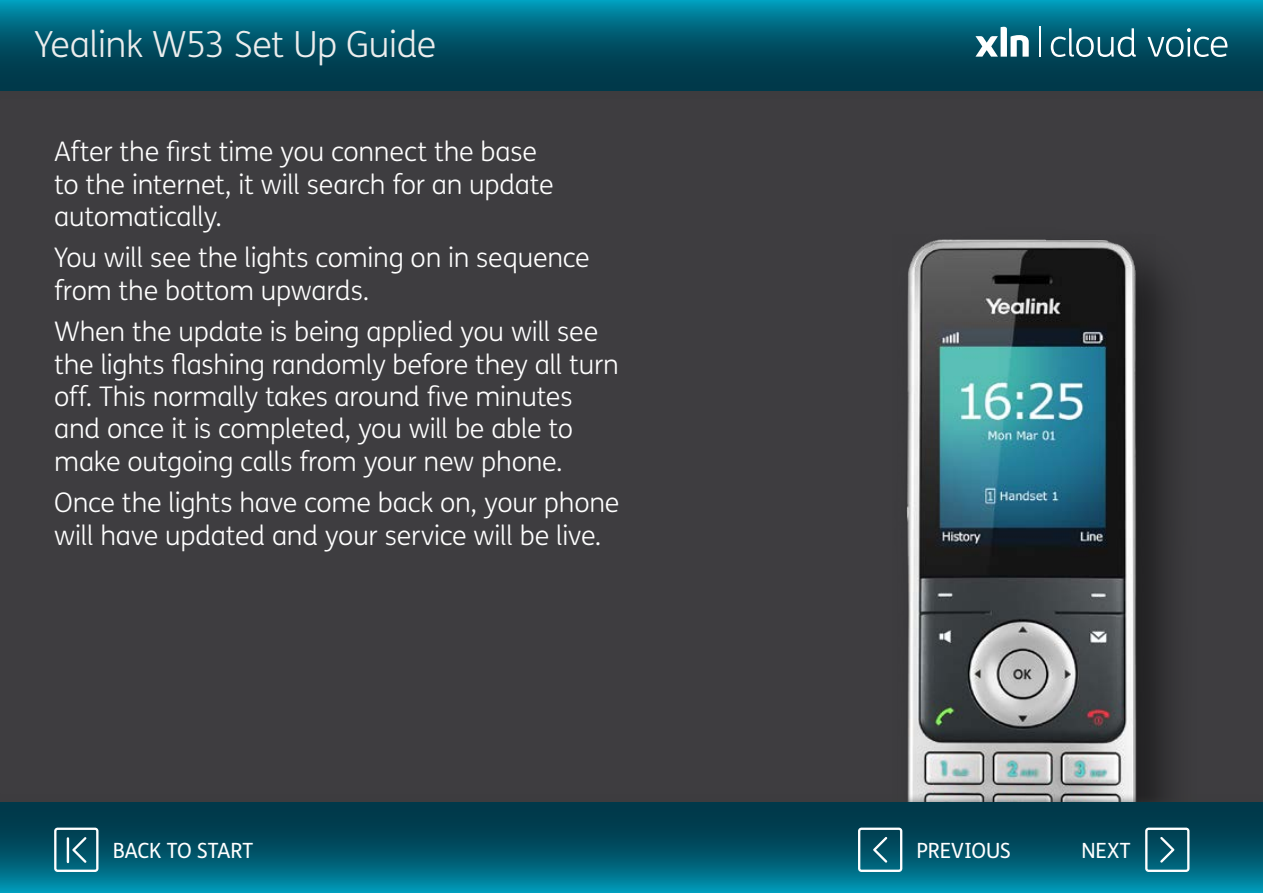
<style>
.page{position:relative;width:1263px;height:893px;background:#fff}
.page>*{position:absolute;margin:0;border:0;box-sizing:border-box;transform-origin:0 0}
.t1{font:300 36px "FS Me";letter-spacing:-.015em;color:#eceded}
.t2{font:300 27px/32.4px "FS Me";letter-spacing:-.01em;color:#fff}
.t3{font:21px "FS Me";letter-spacing:-.005em;color:#fff}
</style>
<div class="page">
<div style="left:0;top:30px;width:1263px;height:798px;background:#3e3d40"></div>
<div style="left:893px;top:225px;width:308px;height:668px;background:#000;opacity:.5"></div>
<img style="left:893px;top:234px;width:263px;height:559px">
<div style="left:0;top:793px;width:1263px;height:100px;background:#3c3c3b;opacity:.75"></div>
<svg style="left:0;top:803px;width:1263px;height:90px;background:#00586e"></svg>
<div style="left:0;top:0;width:1263px;height:100px;background:#3c3c3b"></div>
<svg style="left:0;top:0;width:1263px;height:90px;background:#00596f"></svg>
<svg style="left:1051px;top:28px;width:176px;height:29px;background:#367888"></svg>
<hr style="left:1040px;top:27px;width:1px;height:30px;background:#fff">
<svg style="left:975px;top:27px;width:54px;height:30px;background:#73a2ae"></svg>
<svg style="left:858px;top:828px;width:44px;height:44px"></svg>
<svg style="left:1145px;top:828px;width:44px;height:44px"></svg>
<svg style="left:54px;top:828px;width:44px;height:44px"></svg>
<hr style="left:67px;top:838px;width:2px;height:24px;background:#fff">
<h1 class="t1" style="left:34px;top:20px;width:403px">Yealink W53 Set Up Guide</h1>
<p class="t2" style="left:54px;top:135px;width:501px">After the first time you connect the base to the internet, it will search for an update automatically.</p>
<p class="t2" style="left:54px;top:241px;width:537px">You will see the lights coming on in sequence from the bottom upwards.</p>
<p class="t2" style="left:54px;top:315px;width:566px">When the update is being applied you will see the lights flashing randomly before they all turn off. This normally takes around five minutes and once it is completed, you will be able to make outgoing calls from your new phone.</p>
<p class="t2" style="left:54px;top:486px;width:567px">Once the lights have come back on, your phone will have updated and your service will be live.</p>
<p class="t3" style="left:113px;top:836px;width:142px">BACK TO START</p>
<p class="t3" style="left:916px;top:836px;width:96px">PREVIOUS</p>
<p class="t3" style="left:1081px;top:836px;width:51px">NEXT</p>
</div>
